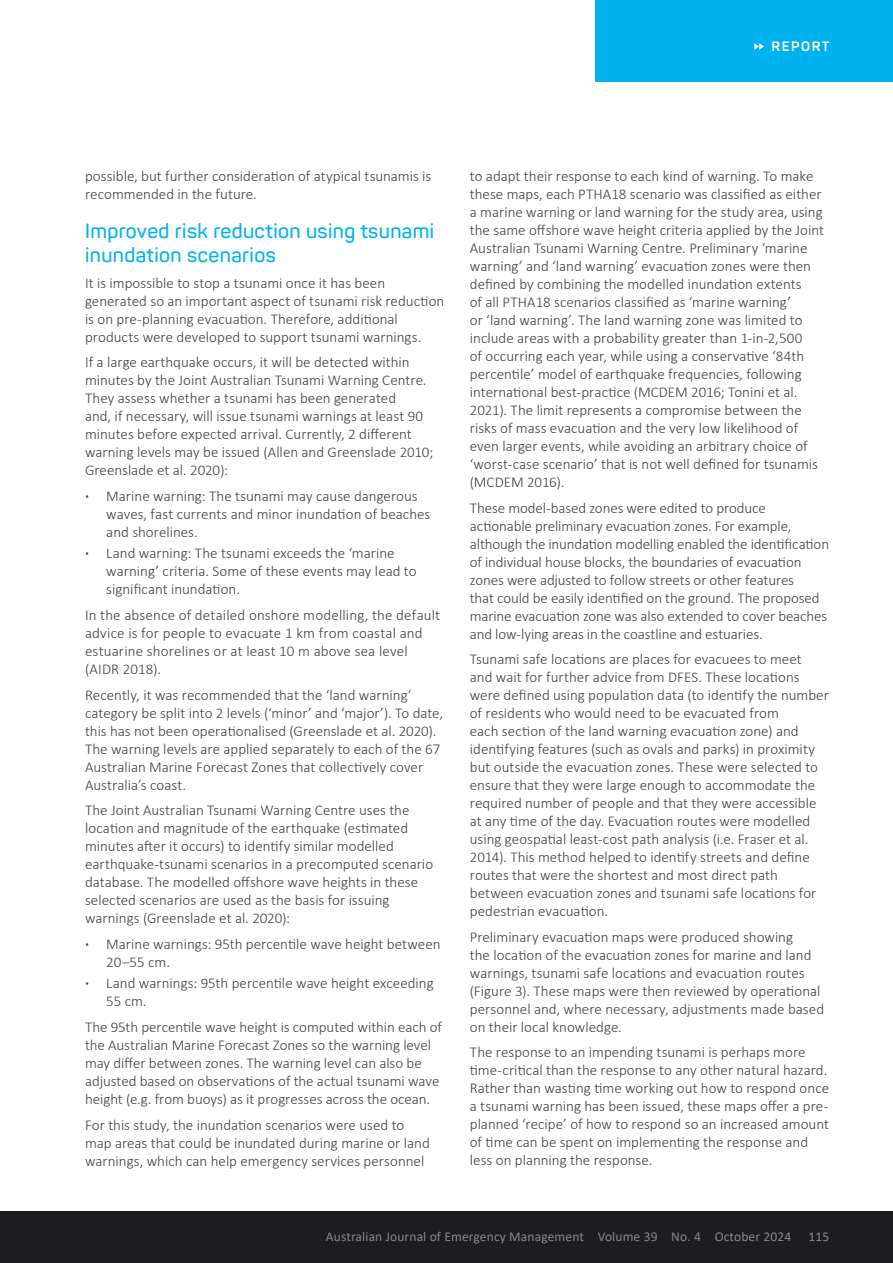
<style>
.page{position:relative;width:893px;height:1263px;background:#fff}
.page>*{position:absolute;margin:0;border:0;box-sizing:border-box;transform-origin:0 0}
.t1{font:600 20.25px/24px "Panton";letter-spacing:.02em;color:#00b3ef}
.t2{font:300 15px/18px "Calibri";color:#414042}
.t3{font:13.5px "Calibri";letter-spacing:.01em;color:#868788}
.t4{font:700 13.5px "Panton";letter-spacing:.11em;color:#fff}
.s1{font-weight:700}
</style>
<div class="page">
<div style="left:596px;top:0;width:297px;height:81px;background:#00b3ef"></div>
<svg style="left:754px;top:43px;width:10px;height:7px"></svg>
<div style="left:0;top:1212px;width:893px;height:51px;background:#1d1d1f"></div>
<p class="t4" style="left:772px;top:38px;width:59px">REPORT</p>
<p class="t2" style="left:85px;top:167px;width:348px">possible, but further consideration of atypical tsunamis is recommended in the future.</p>
<h1 class="t1" style="left:85px;top:219px;width:351px">Improved risk reduction using tsunami inundation scenarios</h1>
<p class="t2" style="left:85px;top:274px;width:361px">It is impossible to stop a tsunami once it has been generated so an important aspect of tsunami risk reduction is on pre-planning evacuation. Therefore, additional products were developed to support tsunami warnings.</p>
<p class="t2" style="left:85px;top:353px;width:350px">If a large earthquake occurs, it will be detected within minutes by the Joint Australian Tsunami Warning Centre.<br>They assess whether a tsunami has been generated<br>and, if necessary, will issue tsunami warnings at least 90 minutes before expected arrival. Currently, 2 different warning levels may be issued (Allen and Greenslade 2010; Greenslade et al. 2020):</p>
<p class="t2" style="left:106px;top:486px;width:326px;text-indent:-21px"><span class="s1">·</span> Marine warning: The tsunami may cause dangerous waves, fast currents and minor inundation of beaches and shorelines.</p>
<p class="t2" style="left:106px;top:544px;width:312px;text-indent:-21px"><span class="s1">·</span> Land warning: The tsunami exceeds the ‘marine warning’ criteria. Some of these events may lead to significant inundation.</p>
<p class="t2" style="left:85px;top:606px;width:357px">In the absence of detailed onshore modelling, the default advice is for people to evacuate 1 km from coastal and estuarine shorelines or at least 10 m above sea level (AIDR 2018).</p>
<p class="t2" style="left:85px;top:686px;width:360px">Recently, it was recommended that the ‘land warning’ category be split into 2 levels (‘minor’ and ‘major’). To date, this has not been operationalised (Greenslade et al. 2020).<br>The warning levels are applied separately to each of the 67<br>Australian Marine Forecast Zones that collectively cover Australia’s coast.</p>
<p class="t2" style="left:85px;top:801px;width:350px">The Joint Australian Tsunami Warning Centre uses the location and magnitude of the earthquake (estimated minutes after it occurs) to identify similar modelled earthquake-tsunami scenarios in a precomputed scenario database. The modelled offshore wave heights in these selected scenarios are used as the basis for issuing warnings (Greenslade et al. 2020):</p>
<p class="t2" style="left:106px;top:934px;width:336px;text-indent:-21px"><span class="s1">·</span> Marine warnings: 95th percentile wave height between<br>20–55 cm.</p>
<p class="t2" style="left:106px;top:974px;width:329px;text-indent:-21px"><span class="s1">·</span> Land warnings: 95th percentile wave height exceeding<br>55 cm.</p>
<p class="t2" style="left:85px;top:1018px;width:359px">The 95th percentile wave height is computed within each of the Australian Marine Forecast Zones so the warning level may differ between zones. The warning level can also be adjusted based on observations of the actual tsunami wave height (e.g. from buoys) as it progresses across the ocean.</p>
<p class="t2" style="left:85px;top:1116px;width:346px">For this study, the inundation scenarios were used to map areas that could be inundated during marine or land warnings, which can help emergency services personnel</p>
<p class="t2" style="left:470px;top:167px;width:356px">to adapt their response to each kind of warning. To make these maps, each PTHA18 scenario was classified as either a marine warning or land warning for the study area, using the same offshore wave height criteria applied by the Joint Australian Tsunami Warning Centre. Preliminary ‘marine warning’ and ‘land warning’ evacuation zones were then defined by combining the modelled inundation extents<br>of all PTHA18 scenarios classified as ‘marine warning’<br>or ‘land warning’. The land warning zone was limited to include areas with a probability greater than 1-in-2,500<br>of occurring each year, while using a conservative ‘84th percentile’ model of earthquake frequencies, following international best-practice (MCDEM 2016; Tonini et al.<br>2021). The limit represents a compromise between the risks of mass evacuation and the very low likelihood of even larger events, while avoiding an arbitrary choice of ‘worst-case scenario’ that is not well defined for tsunamis (MCDEM 2016).</p>
<p class="t2" style="left:470px;top:499px;width:361px">These model-based zones were edited to produce actionable preliminary evacuation zones. For example, although the inundation modelling enabled the identification of individual house blocks, the boundaries of evacuation zones were adjusted to follow streets or other features<br>that could be easily identified on the ground. The proposed marine evacuation zone was also extended to cover beaches and low-lying areas in the coastline and estuaries.</p>
<p class="t2" style="left:470px;top:650px;width:361px">Tsunami safe locations are places for evacuees to meet<br>and wait for further advice from DFES. These locations were defined using population data (to identify the number of residents who would need to be evacuated from<br>each section of the land warning evacuation zone) and identifying features (such as ovals and parks) in proximity but outside the evacuation zones. These were selected to ensure that they were large enough to accommodate the required number of people and that they were accessible at any time of the day. Evacuation routes were modelled using geospatial least-cost path analysis (i.e. Fraser et al.<br>2014). This method helped to identify streets and define routes that were the shortest and most direct path between evacuation zones and tsunami safe locations for pedestrian evacuation.</p>
<p class="t2" style="left:470px;top:928px;width:356px">Preliminary evacuation maps were produced showing<br>the location of the evacuation zones for marine and land warnings, tsunami safe locations and evacuation routes (Figure 3). These maps were then reviewed by operational personnel and, where necessary, adjustments made based on their local knowledge.</p>
<p class="t2" style="left:470px;top:1043px;width:361px">The response to an impending tsunami is perhaps more time-critical than the response to any other natural hazard.<br>Rather than wasting time working out how to respond once a tsunami warning has been issued, these maps offer a pre&shy;planned ‘recipe’ of how to respond so an increased amount of time can be spent on implementing the response and less on planning the response.</p>
<p class="t3" style="left:326px;top:1227px;width:467px">Australian Journal of Emergency Management Volume 39 No. 4 October 2024</p>
<p class="t3" style="left:808px;top:1227px;width:22px">115</p>
</div>
